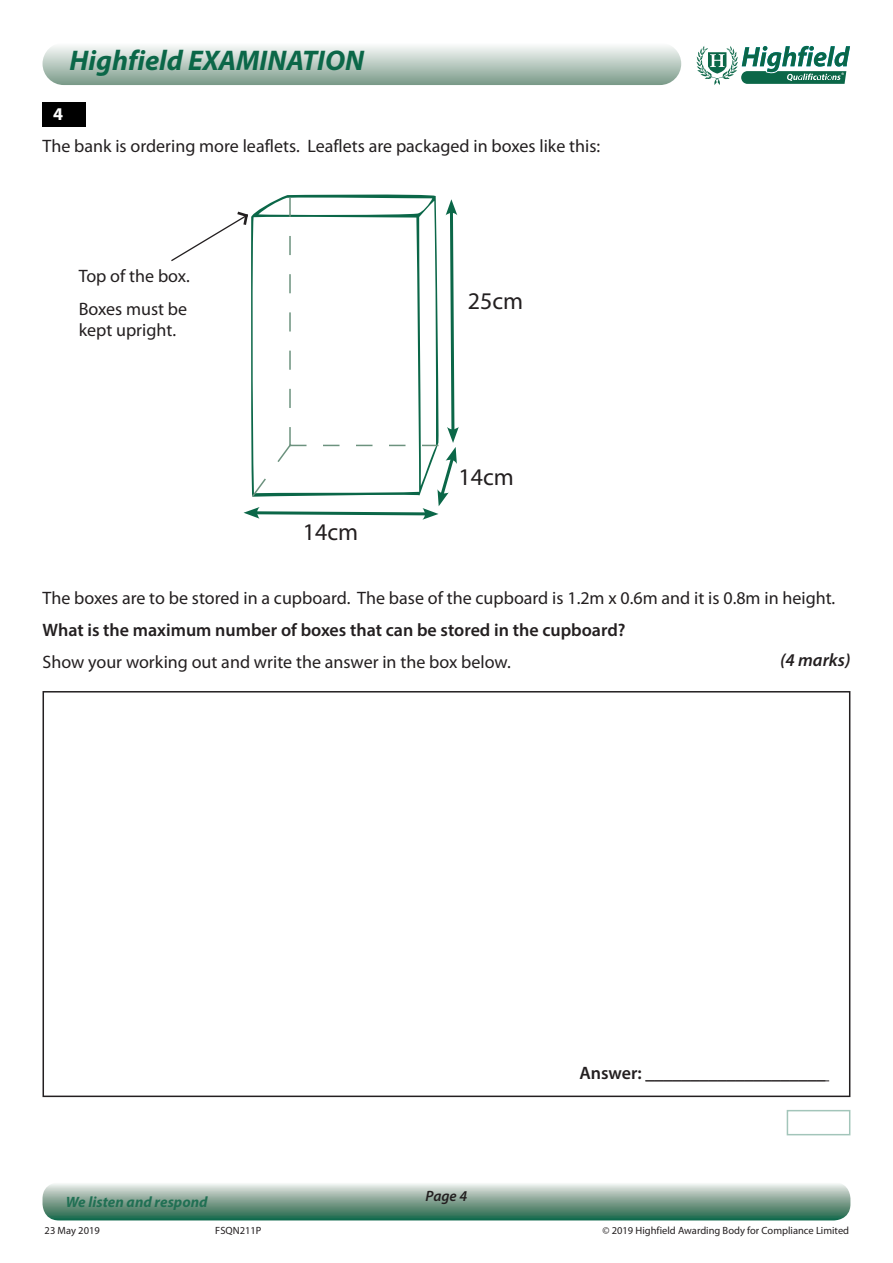
<style>
.page{position:relative;width:893px;height:1263px;background:#fff}
.page>*{position:absolute;margin:0;border:0;box-sizing:border-box;transform-origin:0 0}
.t1{font:italic 700 28.5px "Myriad Pro";color:#0b6748}
.t2{font:24px "Myriad Pro";color:#231f20}
.t3{font:18px/21.6px "Myriad Pro";color:#231f20}
.t4{font:600 18px "Myriad Pro";color:#231f20}
.t5{font:italic 600 18px "Myriad Pro";color:#231f20}
.t6{font:700 18px "Myriad Pro";color:#fff}
.t7{font:italic 700 15px "Myriad Pro";color:#217054}
.t8{font:italic 600 15px "Myriad Pro";color:#231f20}
.t9{font:10.5px "Myriad Pro";color:#231f20}
</style>
<div class="page">
<div style="left:43px;top:1182px;width:807px;height:38px;background:linear-gradient(to bottom,#f5eeed,#1d6447);border-radius:16px"></div>
<div style="left:43px;top:43px;width:638px;height:42px;background:linear-gradient(to bottom,#fcfdfc,#7d9c8b);border-radius:21px"></div>
<svg style="left:696px;top:45px;width:154px;height:40px"></svg>
<div style="left:43px;top:102px;width:43px;height:24px;background:#000"></div>
<div style="left:43px;top:691px;width:807px;height:406px;border:2px solid #231f20"></div>
<hr style="left:645px;top:1080px;width:184px;height:1px;background:#231f20">
<svg style="left:171px;top:198px;width:288px;height:322px"></svg>
<h1 class="t1" style="left:70px;top:42px;width:296px">Highfield EXAMINATION</h1>
<p class="t6" style="left:53px;top:102px;width:11px">4</p>
<p class="t3" style="left:43px;top:135px;width:559px">The bank is ordering more leaflets. Leaflets are packaged in boxes like this:</p>
<p class="t3" style="left:79px;top:265px;width:113px">Top of the box.</p>
<p class="t3" style="left:79px;top:297px;width:110px">Boxes must be kept upright.</p>
<p class="t2" style="left:303px;top:517px;width:57px">14cm</p>
<p class="t2" style="left:468px;top:286px;width:57px">25cm</p>
<p class="t2" style="left:459px;top:462px;width:57px">14cm</p>
<p class="t3" style="left:43px;top:586px;width:794px">The boxes are to be stored in a cupboard. The base of the cupboard is 1.2m x 0.6m and it is 0.8m in height.</p>
<p class="t4" style="left:43px;top:618px;width:584px">What is the maximum number of boxes that can be stored in the cupboard?</p>
<p class="t3" style="left:43px;top:651px;width:470px">Show your working out and write the answer in the box below.</p>
<p class="t5" style="left:780px;top:648px;width:72px">(4 marks)</p>
<p class="t4" style="left:579px;top:1061px;width:248px">Answer: ____________________</p>
<p class="t8" style="left:426px;top:1186px;width:43px">Page 4</p>
<p class="t7" style="left:66px;top:1192px;width:143px">We listen and respond</p>
<p class="t9" style="left:45px;top:1224px;width:57px">23 May 2019</p>
<p class="t9" style="left:602px;top:1224px;width:248px">© 2019 Highfield Awarding Body for Compliance Limited</p>
<p class="t9" style="left:215px;top:1224px;width:48px">FSQN211P</p>
</div>
